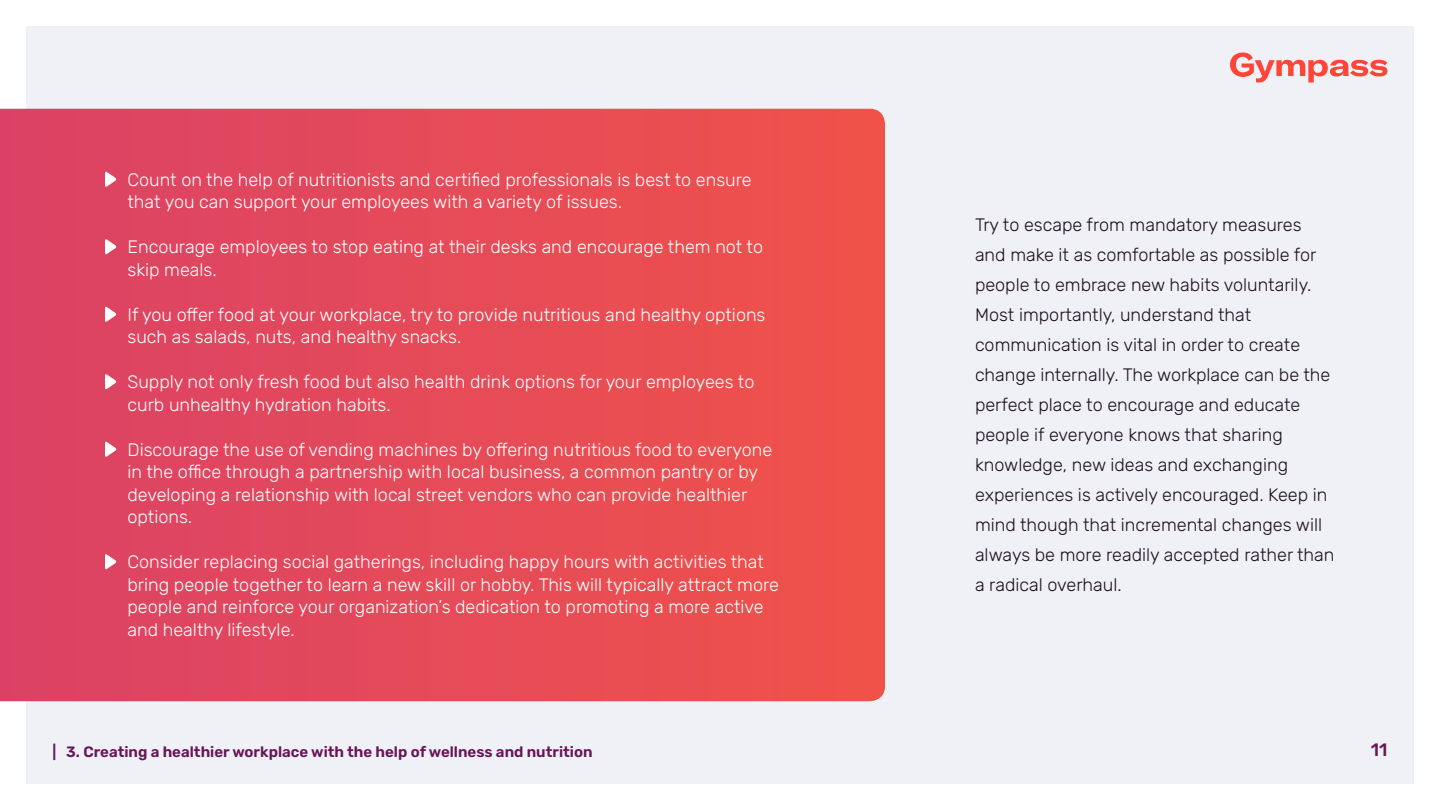
<style>
.page{position:relative;width:1440px;height:810px;background:#fff}
.page>*{position:absolute;margin:0;border:0;box-sizing:border-box;transform-origin:0 0}
.t1{font:300 18px/22.5px "Rubik";color:#fff}
.t2{font:300 18px/30px "Rubik";color:#1e111e}
.t3{font:500 18px "Rubik";color:#681557}
.t4{font:600 15px "Rubik";color:#681557}
</style>
<div class="page">
<div style="left:26px;top:26px;width:1388px;height:758px;background:#eff1f6"></div>
<svg style="left:1230px;top:53px;width:158px;height:30px"></svg>
<svg style="left:0;top:109px;width:885px;height:592px;background:#e54a57"></svg>
<svg style="left:105px;top:172px;width:11px;height:15px"></svg>
<svg style="left:105px;top:374px;width:11px;height:15px"></svg>
<svg style="left:105px;top:239px;width:11px;height:15px"></svg>
<svg style="left:105px;top:442px;width:11px;height:15px"></svg>
<svg style="left:105px;top:307px;width:11px;height:15px"></svg>
<svg style="left:105px;top:554px;width:11px;height:15px"></svg>
<p class="t1" style="left:128px;top:169px;width:626px">Count on the help of nutritionists and certified professionals is best to ensure that you can support your employees with a variety of issues.</p>
<p class="t1" style="left:128px;top:236px;width:637px">Encourage employees to stop eating at their desks and encourage them not to skip meals.</p>
<p class="t1" style="left:128px;top:304px;width:640px">If you offer food at your workplace, try to provide nutritious and healthy options such as salads, nuts, and healthy snacks.</p>
<p class="t1" style="left:128px;top:371px;width:628px">Supply not only fresh food but also health drink options for your employees to curb unhealthy hydration habits.</p>
<p class="t1" style="left:128px;top:439px;width:646px">Discourage the use of vending machines by offering nutritious food to everyone in the office through a partnership with local business, a common pantry or by developing a relationship with local street vendors who can provide healthier options.</p>
<p class="t1" style="left:128px;top:551px;width:653px">Consider replacing social gatherings, including happy hours with activities that bring people together to learn a new skill or hobby. This will typically attract more people and reinforce your organization’s dedication to promoting a more active and healthy lifestyle.</p>
<p class="t2" style="left:975px;top:210px;width:361px">Try to escape from mandatory measures and make it as comfortable as possible for people to embrace new habits voluntarily.<br>Most importantly, understand that communication is vital in order to create change internally. The workplace can be the perfect place to encourage and educate people if everyone knows that sharing knowledge, new ideas and exchanging experiences is actively encouraged. Keep in mind though that incremental changes will always be more readily accepted rather than a radical overhaul.</p>
<p class="t4" style="left:52px;top:743px;width:542px">| 3. Creating a healthier workplace with the help of wellness and nutrition</p>
<p class="t3" style="left:1371px;top:739px;width:18px">11</p>
</div>
